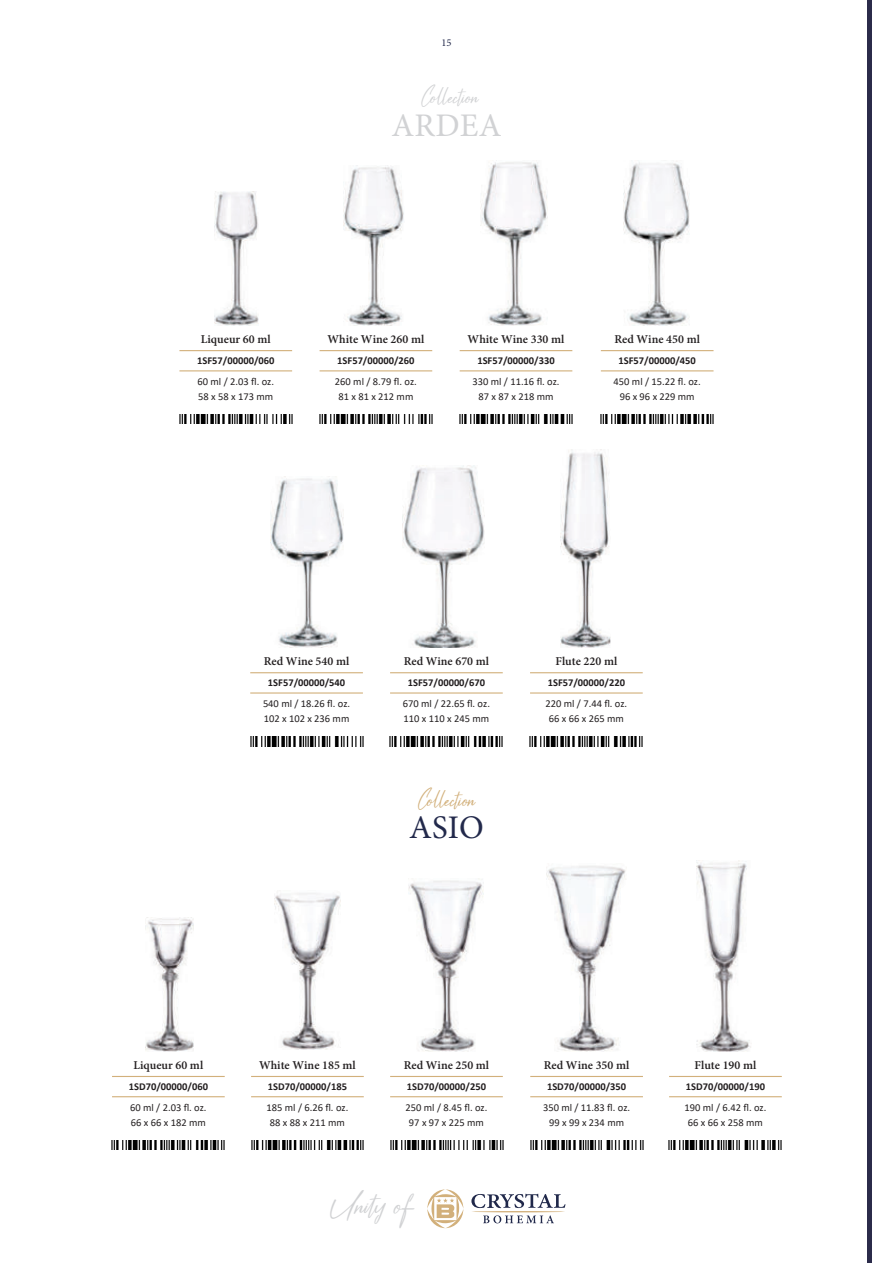
<style>
.page{position:relative;width:893px;height:1263px;background:#fff}
.page>*{position:absolute;margin:0;border:0;box-sizing:border-box;transform-origin:0 0}
.t1{font:40.35px "Black Pen";color:#d1d2d4}
.t2{font:33px "Minion Pro";letter-spacing:.01em;color:#d1d2d4}
.t3{font:33px "Minion Pro";color:#22294b}
.t4{font:30px "Black Pen";letter-spacing:-.01em;color:#d2b07b}
.t5{font:30px "Black Pen";letter-spacing:-.01em;color:#d1d2d4}
.t6{font:600 12px "Minion Pro";color:#231f20}
.t7{font:10.5px/14.7px "Calibri";color:#231f20;text-align:center}
.t8{font:700 10.5px "Calibri";color:#231f20}
.t9{font:10.5px "Minion Pro";color:#22294b}
</style>
<div class="page">
<svg style="left:427px;top:1189px;width:36px;height:39px"></svg>
<svg style="left:471px;top:1194px;width:94px;height:29px"></svg>
<div style="left:867px;top:0;width:5px;height:1263px;background:#2b2b4a"></div>
<img style="left:270px;top:476px;width:73px;height:172px">
<hr style="left:250px;top:672px;width:113px;height:1px;background:#d2b07b">
<hr style="left:250px;top:692px;width:113px;height:1px;background:#d2b07b">
<img style="left:403px;top:466px;width:82px;height:182px">
<hr style="left:390px;top:672px;width:113px;height:1px;background:#d2b07b">
<hr style="left:390px;top:692px;width:113px;height:1px;background:#d2b07b">
<img style="left:560px;top:450px;width:51px;height:198px">
<hr style="left:530px;top:672px;width:113px;height:1px;background:#d2b07b">
<hr style="left:530px;top:692px;width:113px;height:1px;background:#d2b07b">
<img style="left:530px;top:737px;width:113px;height:9px">
<img style="left:390px;top:737px;width:113px;height:9px">
<img style="left:250px;top:737px;width:113px;height:9px">
<img style="left:623px;top:161px;width:67px;height:165px">
<hr style="left:601px;top:350px;width:112px;height:1px;background:#d2b07b">
<hr style="left:601px;top:370px;width:112px;height:1px;background:#d2b07b">
<img style="left:481px;top:162px;width:67px;height:164px">
<hr style="left:460px;top:350px;width:112px;height:1px;background:#d2b07b">
<hr style="left:460px;top:370px;width:112px;height:1px;background:#d2b07b">
<img style="left:343px;top:165px;width:61px;height:161px">
<hr style="left:320px;top:350px;width:112px;height:1px;background:#d2b07b">
<hr style="left:320px;top:370px;width:112px;height:1px;background:#d2b07b">
<img style="left:215px;top:192px;width:43px;height:134px">
<hr style="left:179px;top:350px;width:113px;height:1px;background:#d2b07b">
<hr style="left:179px;top:370px;width:113px;height:1px;background:#d2b07b">
<img style="left:601px;top:414px;width:113px;height:10px">
<img style="left:460px;top:414px;width:113px;height:10px">
<img style="left:320px;top:414px;width:113px;height:10px">
<img style="left:179px;top:414px;width:113px;height:10px">
<img style="left:409px;top:880px;width:75px;height:171px">
<hr style="left:390px;top:1076px;width:113px;height:1px;background:#d2b07b">
<hr style="left:390px;top:1096px;width:113px;height:1px;background:#d2b07b">
<img style="left:546px;top:866px;width:80px;height:185px">
<hr style="left:530px;top:1076px;width:113px;height:1px;background:#d2b07b">
<hr style="left:530px;top:1096px;width:113px;height:1px;background:#d2b07b">
<img style="left:274px;top:893px;width:67px;height:157px">
<hr style="left:251px;top:1076px;width:113px;height:1px;background:#d2b07b">
<hr style="left:251px;top:1096px;width:113px;height:1px;background:#d2b07b">
<img style="left:145px;top:917px;width:48px;height:134px">
<hr style="left:112px;top:1076px;width:113px;height:1px;background:#d2b07b">
<hr style="left:112px;top:1096px;width:113px;height:1px;background:#d2b07b">
<img style="left:696px;top:861px;width:55px;height:190px">
<hr style="left:669px;top:1076px;width:113px;height:1px;background:#d2b07b">
<hr style="left:669px;top:1096px;width:113px;height:1px;background:#d2b07b">
<img style="left:669px;top:1140px;width:113px;height:10px">
<img style="left:530px;top:1140px;width:113px;height:10px">
<img style="left:390px;top:1140px;width:113px;height:10px">
<img style="left:251px;top:1140px;width:113px;height:10px">
<img style="left:112px;top:1140px;width:113px;height:10px">
<p class="t9" style="left:441px;top:39px;width:12px">15</p>
<h3 class="t5" style="left:421px;top:84px;width:59px">Collection</h3>
<h2 class="t2" style="left:391px;top:113px;width:112px">ARDEA</h2>
<p class="t6" style="left:201px;top:334px;width:71px">Liqueur 60 ml</p>
<p class="t8" style="left:197px;top:356px;width:79px">1SF57/00000/060</p>
<p class="t7" style="left:198px;top:374px;width:78px;text-align:left">60 ml / 2.03 fl. oz.<br>58 x 58 x 173 mm</p>
<p class="t6" style="left:328px;top:334px;width:98px">White Wine 260 ml</p>
<p class="t8" style="left:337px;top:356px;width:79px">1SF57/00000/260</p>
<p class="t7" style="left:335px;top:374px;width:83px">260 ml / 8.79 fl. oz.<br>81 x 81 x 212 mm</p>
<p class="t6" style="left:468px;top:334px;width:98px">White Wine 330 ml</p>
<p class="t8" style="left:477px;top:356px;width:79px">1SF57/00000/330</p>
<p class="t7" style="left:472px;top:374px;width:89px">330 ml / 11.16 fl. oz.<br>87 x 87 x 218 mm</p>
<p class="t6" style="left:614px;top:334px;width:87px">Red Wine 450 ml</p>
<p class="t8" style="left:618px;top:356px;width:79px">1SF57/00000/450</p>
<p class="t7" style="left:614px;top:374px;width:89px">450 ml / 15.22 fl. oz.<br>96 x 96 x 229 mm</p>
<p class="t6" style="left:264px;top:656px;width:87px">Red Wine 540 ml</p>
<p class="t8" style="left:268px;top:678px;width:79px">1SF57/00000/540</p>
<p class="t7" style="left:263px;top:696px;width:89px;text-align:left">540 ml / 18.26 fl. oz.<br>102 x 102 x 236 mm</p>
<p class="t6" style="left:404px;top:656px;width:87px">Red Wine 670 ml</p>
<p class="t8" style="left:408px;top:678px;width:79px">1SF57/00000/670</p>
<p class="t7" style="left:403px;top:696px;width:89px;text-align:left">670 ml / 22.65 fl. oz.<br>110 x 110 x 245 mm</p>
<h3 class="t4" style="left:418px;top:788px;width:59px">Collection</h3>
<h2 class="t3" style="left:409px;top:815px;width:76px">ASIO</h2>
<p class="t6" style="left:555px;top:656px;width:63px">Flute 220 ml</p>
<p class="t8" style="left:548px;top:678px;width:79px">1SF57/00000/220</p>
<p class="t7" style="left:545px;top:696px;width:83px">220 ml / 7.44 fl. oz.<br>66 x 66 x 265 mm</p>
<p class="t6" style="left:134px;top:1060px;width:71px">Liqueur 60 ml</p>
<p class="t8" style="left:129px;top:1082px;width:81px">1SD70/00000/060</p>
<p class="t7" style="left:130px;top:1100px;width:78px;text-align:left">60 ml / 2.03 fl. oz.<br>66 x 66 x 182 mm</p>
<p class="t6" style="left:259px;top:1060px;width:98px">White Wine 185 ml</p>
<p class="t8" style="left:268px;top:1082px;width:81px">1SD70/00000/185</p>
<p class="t7" style="left:266px;top:1100px;width:83px">185 ml / 6.26 fl. oz.<br>88 x 88 x 211 mm</p>
<p class="t6" style="left:404px;top:1060px;width:87px">Red Wine 250 ml</p>
<p class="t8" style="left:407px;top:1082px;width:81px">1SD70/00000/250</p>
<p class="t7" style="left:406px;top:1100px;width:83px">250 ml / 8.45 fl. oz.<br>97 x 97 x 225 mm</p>
<h1 class="t1" style="left:330px;top:1188px;width:85px">Unity of</h1>
<p class="t6" style="left:544px;top:1060px;width:87px">Red Wine 350 ml</p>
<p class="t8" style="left:547px;top:1082px;width:81px">1SD70/00000/350</p>
<p class="t7" style="left:543px;top:1100px;width:89px">350 ml / 11.83 fl. oz.<br>99 x 99 x 234 mm</p>
<p class="t6" style="left:695px;top:1060px;width:63px">Flute 190 ml</p>
<p class="t8" style="left:686px;top:1082px;width:81px">1SD70/00000/190</p>
<p class="t7" style="left:684px;top:1100px;width:83px">190 ml / 6.42 fl. oz.<br>66 x 66 x 258 mm</p>
</div>
